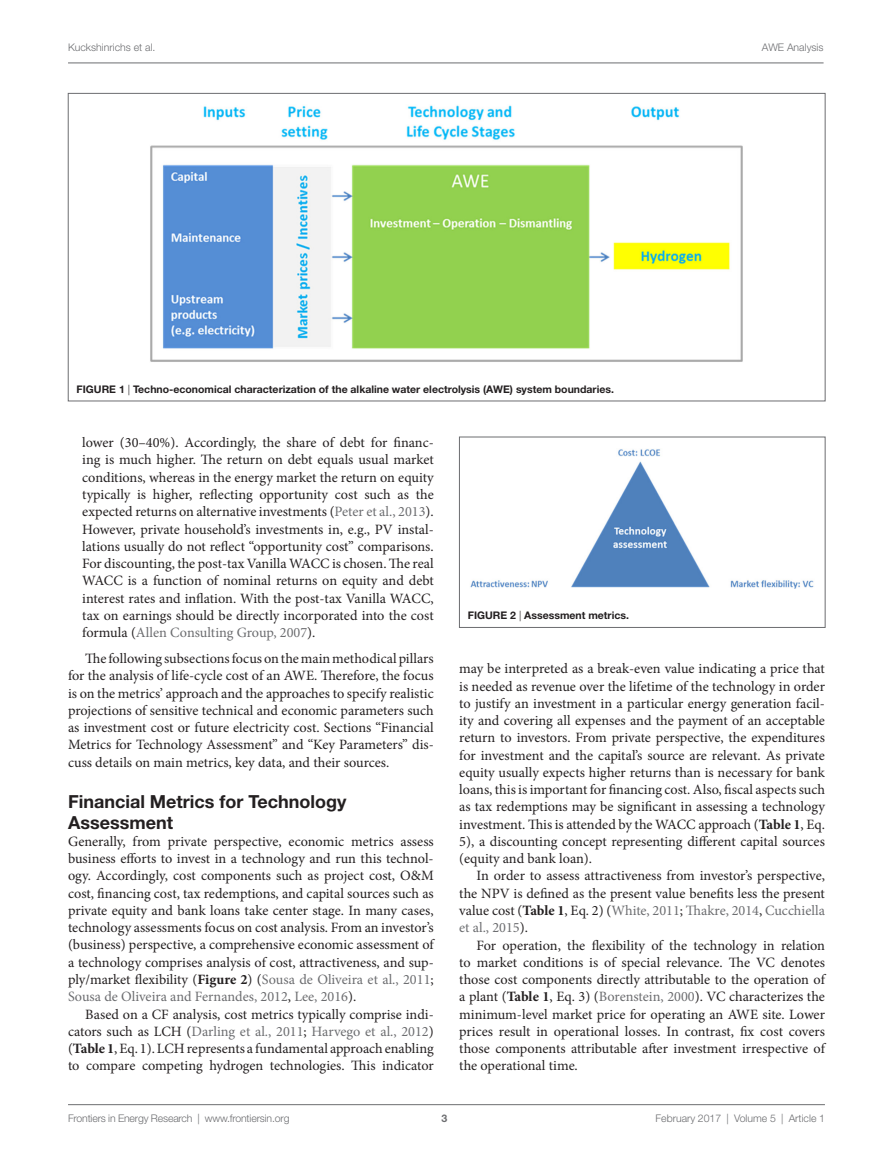
<style>
.page{position:relative;width:893px;height:1170px;background:#fff}
.page>*{position:absolute;margin:0;border:0;box-sizing:border-box;transform-origin:0 0}
.t1{font:700 18px/21px "Helvetica Neue LT Std";color:#231f20}
.t2{font:14.25px/17.2px "Minion Pro";color:#231f20;text-align:justify}
.t3{font:700 10.5px "Helvetica Neue LT Std";color:#231f20}
.t4{font:300 10.5px "Helvetica Neue LT Std";color:#6c6d70}
.t5{font:700 10.5px "Helvetica Neue LT Std";color:#6c6d70}
.s1{font-weight:300}
.s2{color:#6c6d70}
.s3{font-weight:700}
</style>
<div class="page">
<img style="left:470px;top:449px;width:344px;height:140px">
<img style="left:150px;top:105px;width:593px;height:257px">
<hr style="left:68px;top:1104px;width:757px;height:1px;background:#6c6d70">
<hr style="left:68px;top:63px;width:755px;height:1px;background:#6c6d70">
<p class="t4" style="left:68px;top:41px;width:89px">Kuckshinrichs et al.</p>
<p class="t4" style="left:762px;top:41px;width:63px">AWE Analysis</p>
<p class="t3" style="left:77px;top:382px;width:539px">Figure 1 <span class="s1">|</span> Techno-economical characterization of the alkaline water electrolysis (AWE) system boundaries.</p>
<p class="t2" style="left:82px;top:434px;width:353px">lower (30–40%). Accordingly, the share of debt for financ&shy;ing is much higher. The return on debt equals usual market conditions, whereas in the energy market the return on equity typically is higher, reflecting opportunity cost such as the expected returns on alternative investments (<span class="s2">Peter et al., 2013</span>).<br>However, private household’s investments in, e.g., PV instal&shy;lations usually do not reflect “opportunity cost” comparisons.<br>For discounting, the post-tax Vanilla WACC is chosen. The real WACC is a function of nominal returns on equity and debt interest rates and inflation. With the post-tax Vanilla WACC, tax on earnings should be directly incorporated into the cost formula (<span class="s2">Allen Consulting Group, 2007</span>).</p>
<p class="t2" style="left:68px;top:650px;width:367px;text-indent:17px">The following subsections focus on the main methodical pillars for the analysis of life-cycle cost of an AWE. Therefore, the focus is on the metrics’ approach and the approaches to specify realistic projections of sensitive technical and economic parameters such as investment cost or future electricity cost. Sections “Financial Metrics for Technology Assessment” and “Key Parameters” dis&shy;cuss details on main metrics, key data, and their sources.</p>
<p class="t1" style="left:68px;top:790px;width:280px">Financial Metrics for Technology<br>Assessment</p>
<p class="t2" style="left:68px;top:832px;width:367px">Generally, from private perspective, economic metrics assess business efforts to invest in a technology and run this technol&shy;ogy. Accordingly, cost components such as project cost, O&amp;M cost, financing cost, tax redemptions, and capital sources such as private equity and bank loans take center stage. In many cases, technology assessments focus on cost analysis. From an investor’s (business) perspective, a comprehensive economic assessment of a technology comprises analysis of cost, attractiveness, and sup&shy;ply/market flexibility (<span class="s3">Figure 2</span>) (<span class="s2">Sousa de Oliveira et al., 2011</span>; <span class="s2">Sousa de Oliveira and Fernandes, 2012</span>, <span class="s2">Lee, 2016</span>).</p>
<p class="t2" style="left:68px;top:1005px;width:367px;text-indent:17px">Based on a CF analysis, cost metrics typically comprise indi&shy;cators such as LCH (<span class="s2">Darling et al., 2011</span>; <span class="s2">Harvego et al., 2012</span>) (<span class="s3">Table 1</span>, Eq. 1). LCH represents a fundamental approach enabling to compare competing hydrogen technologies. This indicator</p>
<p class="t3" style="left:468px;top:608px;width:163px">Figure 2 <span class="s1">|</span> Assessment metrics.</p>
<p class="t2" style="left:459px;top:660px;width:367px">may be interpreted as a break-even value indicating a price that is needed as revenue over the lifetime of the technology in order to justify an investment in a particular energy generation facil&shy;ity and covering all expenses and the payment of an acceptable return to investors. From private perspective, the expenditures for investment and the capital’s source are relevant. As private equity usually expects higher returns than is necessary for bank loans, this is important for financing cost. Also, fiscal aspects such as tax redemptions may be significant in assessing a technology investment. This is attended by the WACC approach (<span class="s3">Table 1</span>, Eq.<br>5), a discounting concept representing different capital sources (equity and bank loan).</p>
<p class="t2" style="left:459px;top:867px;width:367px;text-indent:17px">In order to assess attractiveness from investor’s perspective, the NPV is defined as the present value benefits less the present value cost (<span class="s3">Table 1</span>, Eq. 2) (<span class="s2">White, 2011</span>; <span class="s2">Thakre, 2014</span>, <span class="s2">Cucchiella et al., 2015</span>).</p>
<p class="t2" style="left:459px;top:936px;width:367px;text-indent:17px">For operation, the flexibility of the technology in relation to market conditions is of special relevance. The VC denotes those cost components directly attributable to the operation of a plant (<span class="s3">Table 1</span>, Eq. 3) (<span class="s2">Borenstein, 2000</span>). VC characterizes the minimum-level market price for operating an AWE site. Lower prices result in operational losses. In contrast, fix cost covers those components attributable after investment irrespective of the operational time.</p>
<p class="t4" style="left:68px;top:1111px;width:223px">Frontiers in Energy Research | www.frontiersin.org</p>
<p class="t4" style="left:656px;top:1111px;width:171px">February 2017 | Volume 5 | Article 1</p>
<p class="t5" style="left:441px;top:1111px;width:7px">3</p>
</div>
